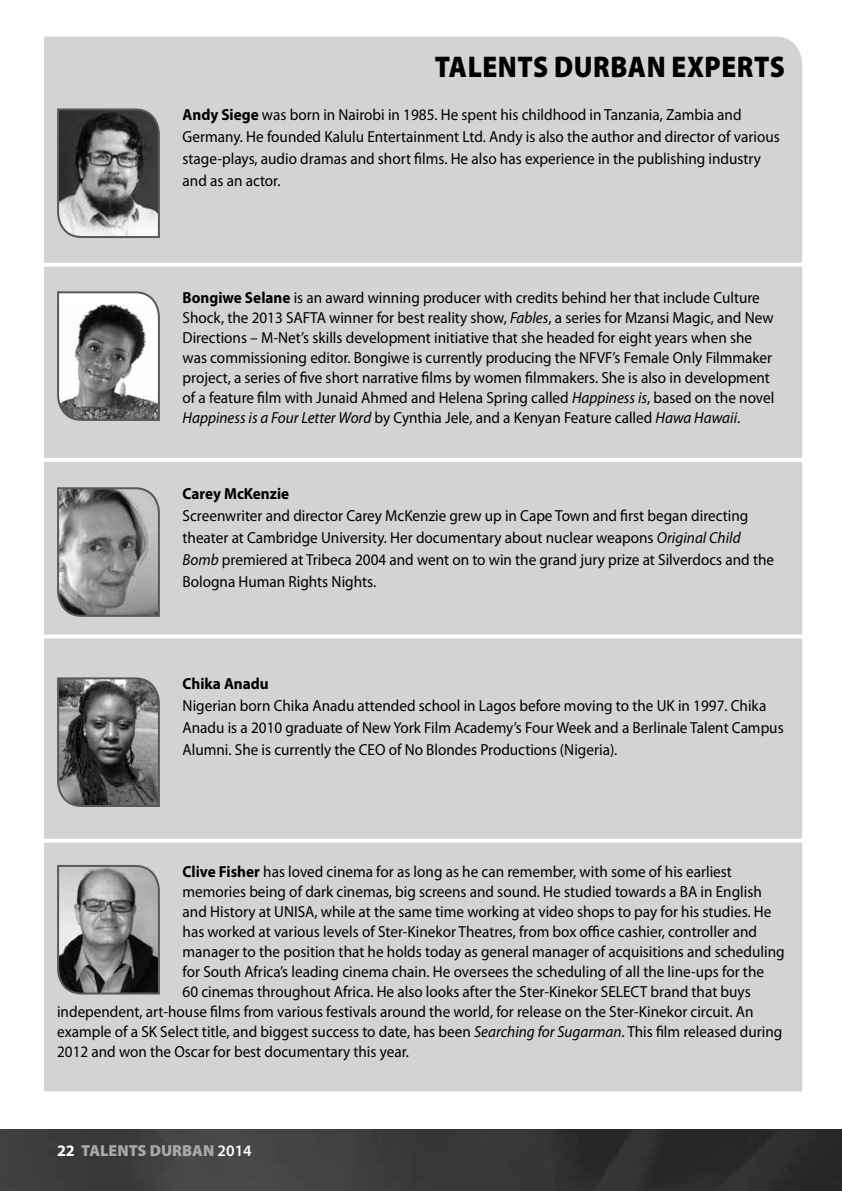
<style>
.page{position:relative;width:842px;height:1191px;background:#fff}
.page>*{position:absolute;margin:0;border:0;box-sizing:border-box;transform-origin:0 0}
.t1{font:900 30px "Myriad Pro";color:#000;scale:.9 1}
.t2{font:16px/22px "Myriad Pro";color:#000;scale:.95 1}
.t3{font:700 16px "Myriad Pro";color:#000;scale:.95 1}
.t4{font:900 16px "Myriad Pro";color:#a7a9ac}
.s1{font-weight:700}
.s2{font-style:italic}
.s3{font-weight:700;color:#fff}
.s4{font-weight:600;color:#fff}
</style>
<div class="page">
<img style="left:0;top:1129px;width:842px;height:62px">
<div style="left:44px;top:37px;width:758px;height:1054px;background:#d1d3d4"></div>
<svg style="left:56px;top:107px;width:105px;height:132px;background:#737374"></svg>
<svg style="left:56px;top:290px;width:105px;height:132px"></svg>
<svg style="left:56px;top:486px;width:105px;height:132px;background:#919192"></svg>
<svg style="left:56px;top:676px;width:105px;height:132px;background:#676767"></svg>
<svg style="left:56px;top:864px;width:105px;height:131px;background:#838484"></svg>
<svg style="left:44px;top:263px;width:758px;height:4px"></svg>
<hr style="left:21px;top:458px;width:818px;height:4px;background:#fff">
<svg style="left:44px;top:634px;width:758px;height:4px"></svg>
<svg style="left:44px;top:838px;width:758px;height:4px"></svg>
<h1 class="t1" style="left:435px;top:50px;width:36px">TALENT</h1>
<h1 class="t1" style="left:533px;top:50px;width:45px">S DURBAN</h1>
<h1 class="t1" style="left:672px;top:50px;width:55px">EXPERTS</h1>
<p class="t2" style="left:183px;top:104px;width:630px"><span class="s1">Andy Siege</span> was born in Nairobi in 1985. He spent his childhood in Tanzania, Zambia and Germany. He founded Kalulu Entertainment Ltd. Andy is also the author and director of various stage-plays, audio dramas and short films. He also has experience in the publishing industry and as an actor.</p>
<p class="t2" style="left:183px;top:288px;width:624px;line-height:20px"><span class="s1">Bongiwe Selane</span> is an award winning producer with credits behind her that include Culture Shock, the 2013 SAFTA winner for best reality show, <span class="s2">Fables</span>, a series for Mzansi Magic, and New Directions – M-Net’s skills development initiative that she headed for eight years when she was commissioning editor. Bongiwe is currently producing the NFVF’s Female Only Filmmaker project, a series of five short narrative films by women filmmakers. She is also in development of a feature film with Junaid Ahmed and Helena Spring called <span class="s2">Happiness is</span>, based on the novel <span class="s2">Happiness is a Four Letter Word</span> by Cynthia Jele, and a Kenyan Feature called <span class="s2">Hawa Hawaii</span>.</p>
<p class="t3" style="left:183px;top:483px;width:114px">Carey McKenzie</p>
<p class="t2" style="left:183px;top:504px;width:624px">Screenwriter and director Carey McKenzie grew up in Cape Town and first began directing theater at Cambridge University. Her documentary about nuclear weapons <span class="s2">Original Child Bomb</span> premiered at Tribeca 2004 and went on to win the grand jury prize at Silverdocs and the Bologna Human Rights Nights.</p>
<p class="t3" style="left:183px;top:673px;width:92px">Chika Anadu</p>
<p class="t2" style="left:183px;top:695px;width:634px">Nigerian born Chika Anadu attended school in Lagos before moving to the UK in 1997. Chika<br>Anadu is a 2010 graduate of New York Film Academy’s Four Week and a Berlinale Talent Campus<br>Alumni. She is currently the CEO of No Blondes Productions (Nigeria).</p>
<p class="t2" style="left:183px;top:860px;width:580px"><span class="s1">Clive Fisher</span> has loved cinema for as long as he can remember, with some of his earliest</p>
<p class="t2" style="left:183px;top:880px;width:611px">memories being of dark cinemas, big screens and sound. He studied towards a BA in English</p>
<p class="t2" style="left:183px;top:900px;width:621px">and History at UNISA, while at the same time working at video shops to pay for his studies. He</p>
<p class="t2" style="left:183px;top:920px;width:606px">has worked at various levels of Ster-Kinekor Theatres, from box office cashier, controller and</p>
<p class="t2" style="left:183px;top:940px;width:635px">manager to the position that he holds today as general manager of acquisitions and scheduling</p>
<p class="t2" style="left:183px;top:960px;width:614px">for South Africa’s leading cinema chain. He oversees the scheduling of all the line-ups for the</p>
<p class="t2" style="left:183px;top:980px;width:599px">60 cinemas throughout Africa. He also looks after the Ster-Kinekor SELECT brand that buys</p>
<p class="t2" style="left:57px;top:1000px;width:734px">independent, art-house films from various festivals around the world, for release on the Ster-Kinekor circuit. An</p>
<p class="t2" style="left:57px;top:1020px;width:765px">example of a SK Select title, and biggest success to date, has been <span class="s2">Searching for Sugarman</span>. This film released during</p>
<p class="t2" style="left:57px;top:1040px;width:372px">2012 and won the Oscar for best documentary this year.</p>
<p class="t4" style="left:57px;top:1142px;width:196px"><span class="s3">22</span> TALENTS DURBAN <span class="s4">2014</span></p>
</div>
